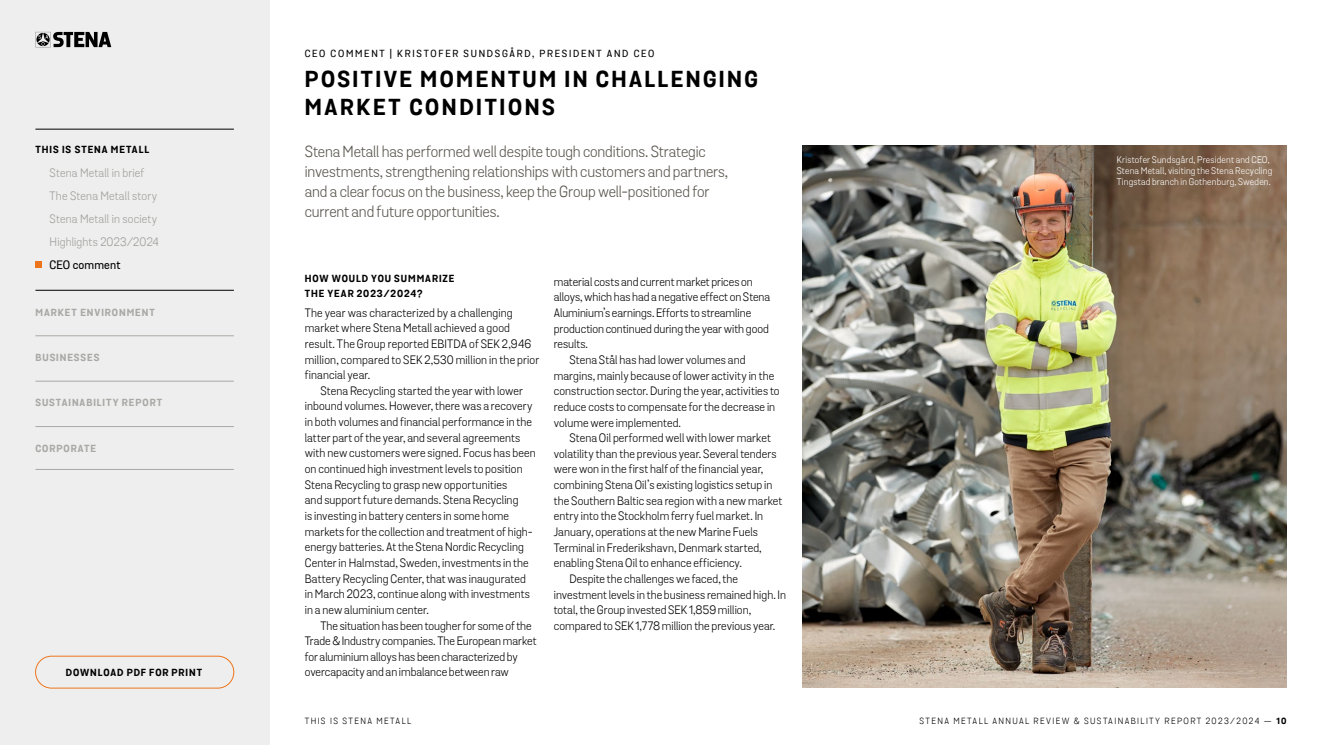
<style>
.page{position:relative;width:1322px;height:745px;background:#fff}
.page>*{position:absolute;margin:0;border:0;box-sizing:border-box;transform-origin:0 0}
.t1{font:700 22.5px/27.5px "Stena Sans";letter-spacing:.11em;color:#000}
.t2{font:15.62px/20px "Stena Sans";letter-spacing:-.01em;color:#57544b}
.t3{font:11.88px/15.6px "Stena Sans";letter-spacing:.005em;color:#000}
.t4{font:11.88px/22.9px "Stena Sans";letter-spacing:.015em;color:#9e9e9b}
.t5{font:500 11.88px "Stena Sans";letter-spacing:.015em;color:#000}
.t6{font:700 10px/15.6px "Stena Sans";letter-spacing:.095em;color:#000}
.t7{font:700 10px "Stena Sans";letter-spacing:.095em;color:#a8a8a5}
.t8{font:500 10px "Stena Sans";letter-spacing:.175em;color:#000}
.t9{font:9.38px/11.2px "Stena Sans";letter-spacing:.02em;color:#fff}
.t10{font:8.75px "Stena Sans";letter-spacing:.16em;color:#000}
.s1{font-weight:700}
</style>
<div class="page">
<img style="left:803px;top:145px;width:483px;height:542px">
<div style="left:0;top:0;width:269px;height:744px;background:#eee"></div>
<svg style="left:35px;top:32px;width:76px;height:15px"></svg>
<div style="left:35px;top:655px;width:199px;height:33px;border:1px solid #ec751b;border-radius:16px"></div>
<hr style="left:35px;top:129px;width:199px;height:1px;background:#000">
<hr style="left:35px;top:290px;width:199px;height:1px;background:#000">
<hr style="left:35px;top:335px;width:199px;height:1px;background:#a8a8a5">
<hr style="left:35px;top:381px;width:199px;height:1px;background:#a8a8a5">
<hr style="left:35px;top:426px;width:199px;height:1px;background:#a8a8a5">
<hr style="left:35px;top:469px;width:199px;height:1px;background:#a8a8a5">
<div style="left:35px;top:261px;width:7px;height:7px;background:#ec751b"></div>
<p class="t6" style="left:35px;top:142px;width:115px">THIS IS STENA METALL</p>
<p class="t4" style="left:50px;top:162px;width:111px">Stena Metall in brief<br>The Stena Metall story<br>Stena Metall in society<br>Highlights 2023/2024</p>
<p class="t5" style="left:50px;top:257px;width:72px">CEO comment</p>
<p class="t7" style="left:35px;top:306px;width:121px">MARKET ENVIRONMENT</p>
<p class="t7" style="left:35px;top:351px;width:66px">BUSINESSES</p>
<p class="t7" style="left:35px;top:396px;width:128px">SUSTAINABILITY REPORT</p>
<p class="t7" style="left:35px;top:442px;width:62px">CORPORATE</p>
<p class="t6" style="left:66px;top:664px;width:138px">DOWNLOAD PDF FOR PRINT</p>
<p class="t8" style="left:305px;top:48px;width:351px">CEO COMMENT | KRISTOFER SUNDSGÅRD, PRESIDENT AND CEO</p>
<h1 class="t1" style="left:305px;top:67px;width:455px">POSITIVE MOMENTUM IN CHALLENGING<br>MARKET CONDITIONS</h1>
<p class="t2" style="left:305px;top:142px;width:425px">Stena Metall has performed well despite tough conditions. Strategic investments, strengthening relationships with customers and partners, and a clear focus on the business, keep the Group well-positioned for current and future opportunities.</p>
<p class="t6" style="left:305px;top:271px;width:151px">HOW WOULD YOU SUMMARIZE<br>THE YEAR 2023/2024?</p>
<p class="t3" style="left:305px;top:304px;width:236px">The year was characterized by a challenging market where Stena Metall achieved a good result. The Group reported EBITDA of SEK 2,946 million, compared to SEK 2,530 million in the prior financial year.</p>
<p class="t3" style="left:305px;top:383px;width:232px;text-indent:16px">Stena Recycling started the year with lower inbound volumes. However, there was a recovery in both volumes and financial performance in the latter part of the year, and several agreements with new customers were signed. Focus has been on continued high investment levels to position Stena Recycling to grasp new opportunities<br>and support future demands. Stena Recycling<br>is investing in battery centers in some home markets for the collection and treatment of high&shy;energy batteries. At the Stena Nordic Recycling Center in Halmstad, Sweden, investments in the Battery Recycling Center, that was inaugurated in March 2023, continue along with investments in a new aluminium center.</p>
<p class="t3" style="left:305px;top:617px;width:233px;text-indent:16px">The situation has been tougher for some of the Trade &amp; Industry companies. The European market for aluminium alloys has been characterized by overcapacity and an imbalance between raw</p>
<p class="t3" style="left:554px;top:274px;width:200px">material costs and current market prices on</p>
<p class="t3" style="left:554px;top:289px;width:218px">alloys,which has had a negative effect on Stena</p>
<p class="t3" style="left:554px;top:305px;width:199px">Aluminium’s earnings. Efforts to streamline</p>
<p class="t3" style="left:554px;top:320px;width:217px">production continued during the year with good</p>
<p class="t3" style="left:554px;top:336px;width:36px">results.</p>
<p class="t3" style="left:569px;top:352px;width:178px">Stena Stål has had lower volumes and</p>
<p class="t3" style="left:554px;top:367px;width:222px">margins, mainly because of lower activity in the</p>
<p class="t3" style="left:554px;top:383px;width:227px">construction sector. During the year, activities to</p>
<p class="t3" style="left:554px;top:399px;width:223px">reduce costs to compensate for the decrease in</p>
<p class="t3" style="left:554px;top:414px;width:129px">volume were implemented.</p>
<p class="t3" style="left:569px;top:430px;width:203px">Stena Oil performed well with lower market</p>
<p class="t3" style="left:554px;top:446px;width:224px">volatility than the previous year. Several tenders</p>
<p class="t3" style="left:554px;top:461px;width:211px">were won in the first half of the financial year,</p>
<p class="t3" style="left:554px;top:477px;width:220px">combining Stena Oil’s existing logistics setup in</p>
<p class="t3" style="left:554px;top:492px;width:230px">the Southern Baltic sea region with a new market</p>
<p class="t3" style="left:554px;top:508px;width:211px">entry into the Stockholm ferry fuel market. In</p>
<p class="t3" style="left:554px;top:524px;width:206px">January, operations at the new Marine Fuels</p>
<p class="t3" style="left:554px;top:539px;width:209px">Terminal in Frederikshavn, Denmark started,</p>
<p class="t3" style="left:554px;top:555px;width:190px">enabling Stena Oil to enhance efficiency.</p>
<p class="t3" style="left:569px;top:571px;width:170px">Despite the challenges we faced, the</p>
<p class="t3" style="left:554px;top:586px;width:234px">investment levels in the business remained high. In</p>
<p class="t3" style="left:554px;top:602px;width:199px">total, the Group invested SEK 1,859 million,</p>
<p class="t3" style="left:554px;top:617px;width:223px">compared to SEK 1,778 million the previous year.</p>
<p class="t9" style="left:1116px;top:154px;width:157px">Kristofer Sundsgård, President and CEO,<br>Stena Metall, visiting the Stena Recycling<br>Tingstad branch in Gothenburg, Sweden.</p>
<p class="t10" style="left:305px;top:715px;width:12px">This</p>
<p class="t10" style="left:330px;top:715px;width:26px">is Stena</p>
<p class="t10" style="left:376px;top:715px;width:14px">Metall</p>
<p class="t10" style="left:919px;top:715px;width:368px">STENA METALL ANNUAL REVIEW &amp; SUSTAINABILITY REPORT 2023/2024 — <span class="s1">10</span></p>
</div>
